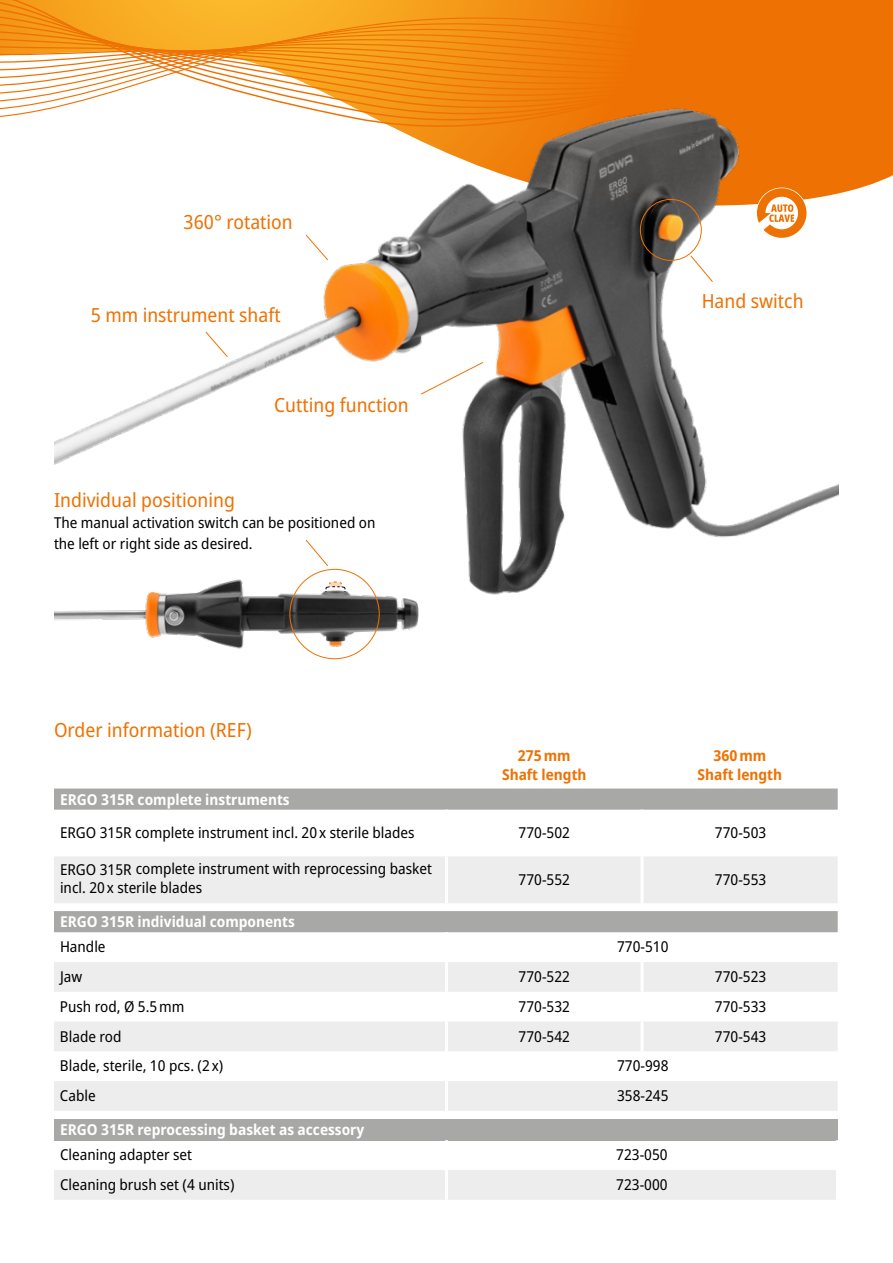
<style>
.page{position:relative;width:893px;height:1263px;background:#fff}
.page>*{position:absolute;margin:0;border:0;box-sizing:border-box;transform-origin:0 0}
.t1{font:semi-condensed 19.5px "Noto Sans";color:#ee7203}
.t2{font:semi-condensed 15px/21px "Noto Sans";color:#000}
.t3{font:700 semi-condensed 15px "Noto Sans";color:#fff}
.t4{font:700 semi-condensed 15px/19.5px "Noto Sans";color:#ee7203;text-align:center}
</style>
<div class="page">
<svg style="left:839px;top:127px;width:54px;height:67px;background:#f08423"></svg>
<svg style="left:0;top:0;width:893px;height:127px;background:#f3952a"></svg>
<img style="left:54px;top:93px;width:785px;height:502px">
<img style="left:54px;top:575px;width:371px;height:84px">
<svg style="left:326px;top:581px;width:19px;height:11px"></svg>
<svg style="left:756px;top:188px;width:51px;height:51px"></svg>
<svg style="left:420px;top:361px;width:64px;height:34px"></svg>
<svg style="left:305px;top:539px;width:24px;height:28px"></svg>
<svg style="left:690px;top:255px;width:24px;height:28px"></svg>
<svg style="left:305px;top:234px;width:24px;height:27px"></svg>
<svg style="left:205px;top:331px;width:24px;height:27px"></svg>
<div style="left:640px;top:199px;width:62px;height:62px;border:1px solid #ee7203;border-radius:50%"></div>
<svg style="left:54px;top:788px;width:784px;height:22px;background:#ababaa"></svg>
<div style="left:54px;top:856px;width:784px;height:47px;background:#ededed"></div>
<hr style="left:641px;top:856px;width:3px;height:47px;background:#fff">
<hr style="left:445px;top:856px;width:3px;height:47px;background:#fff">
<div style="left:54px;top:911px;width:784px;height:21px;background:#a8a8a7"></div>
<svg style="left:54px;top:962px;width:784px;height:149px;fill:#ededed"></svg>
<hr style="left:445px;top:962px;width:3px;height:30px;background:#fff">
<hr style="left:641px;top:962px;width:3px;height:30px;background:#fff">
<hr style="left:445px;top:992px;width:3px;height:29px;background:#fff">
<hr style="left:641px;top:992px;width:3px;height:29px;background:#fff">
<hr style="left:445px;top:1021px;width:3px;height:30px;background:#fff">
<hr style="left:641px;top:1021px;width:3px;height:30px;background:#fff">
<hr style="left:445px;top:1051px;width:3px;height:30px;background:#fff">
<hr style="left:445px;top:1081px;width:3px;height:30px;background:#fff">
<div style="left:54px;top:1119px;width:783px;height:21px;background:#a8a8a7"></div>
<div style="left:54px;top:1170px;width:782px;height:30px;background:#ededed"></div>
<hr style="left:445px;top:1170px;width:3px;height:30px;background:#fff">
<h1 class="t1" style="left:184px;top:209px;width:111px">360° rotation</h1>
<h1 class="t1" style="left:91px;top:301px;width:192px">5 mm instrument shaft</h1>
<h1 class="t1" style="left:274px;top:391px;width:136px">Cutting function</h1>
<h1 class="t1" style="left:54px;top:486px;width:182px">Individual positioning</h1>
<p class="t2" style="left:54px;top:512px;width:323px">The manual activation switch can be positioned on the left or right side as desired.</p>
<h1 class="t1" style="left:54px;top:716px;width:199px">Order information (REF)</h1>
<h1 class="t1" style="left:702px;top:287px;width:103px">Hand switch</h1>
<p class="t4" style="left:502px;top:746px;width:86px">275mm<br>Shaft length</p>
<p class="t4" style="left:698px;top:746px;width:86px">360mm<br>Shaft length</p>
<p class="t3" style="left:60px;top:788px;width:231px">ERGO 315R complete instruments</p>
<p class="t2" style="left:60px;top:823px;width:356px">ERGO 315R complete instrument incl. 20x sterile blades</p>
<p class="t2" style="left:519px;top:823px;width:53px">770-502</p>
<p class="t2" style="left:715px;top:823px;width:53px">770-503</p>
<p class="t2" style="left:60px;top:859px;width:373px;line-height:19.5px">ERGO 315R complete instrument with reprocessing basket incl. 20x sterile blades</p>
<p class="t2" style="left:519px;top:869px;width:53px">770-552</p>
<p class="t2" style="left:715px;top:869px;width:53px">770-553</p>
<p class="t3" style="left:60px;top:911px;width:236px">ERGO 315R individual components</p>
<p class="t2" style="left:60px;top:937px;width:47px">Handle</p>
<p class="t2" style="left:617px;top:937px;width:53px">770-510</p>
<p class="t2" style="left:60px;top:966px;width:24px">Jaw</p>
<p class="t2" style="left:519px;top:966px;width:53px">770-522</p>
<p class="t2" style="left:715px;top:966px;width:53px">770-523</p>
<p class="t2" style="left:60px;top:996px;width:126px">Push rod, Ø 5.5mm</p>
<p class="t2" style="left:519px;top:996px;width:53px">770-532</p>
<p class="t2" style="left:715px;top:996px;width:53px">770-533</p>
<p class="t2" style="left:60px;top:1026px;width:63px">Blade rod</p>
<p class="t2" style="left:519px;top:1026px;width:53px">770-542</p>
<p class="t2" style="left:715px;top:1026px;width:53px">770-543</p>
<p class="t2" style="left:60px;top:1056px;width:165px">Blade, sterile, 10 pcs. (2x)</p>
<p class="t2" style="left:617px;top:1056px;width:53px">770-998</p>
<p class="t2" style="left:60px;top:1086px;width:37px">Cable</p>
<p class="t2" style="left:617px;top:1086px;width:53px">358-245</p>
<p class="t3" style="left:60px;top:1119px;width:306px">ERGO 315R reprocessing basket as accessory</p>
<p class="t2" style="left:60px;top:1145px;width:134px">Cleaning adapter set</p>
<p class="t2" style="left:616px;top:1145px;width:53px">723-050</p>
<p class="t2" style="left:60px;top:1174px;width:176px">Cleaning brush set (4 units)</p>
<p class="t2" style="left:616px;top:1174px;width:53px">723-000</p>
</div>
